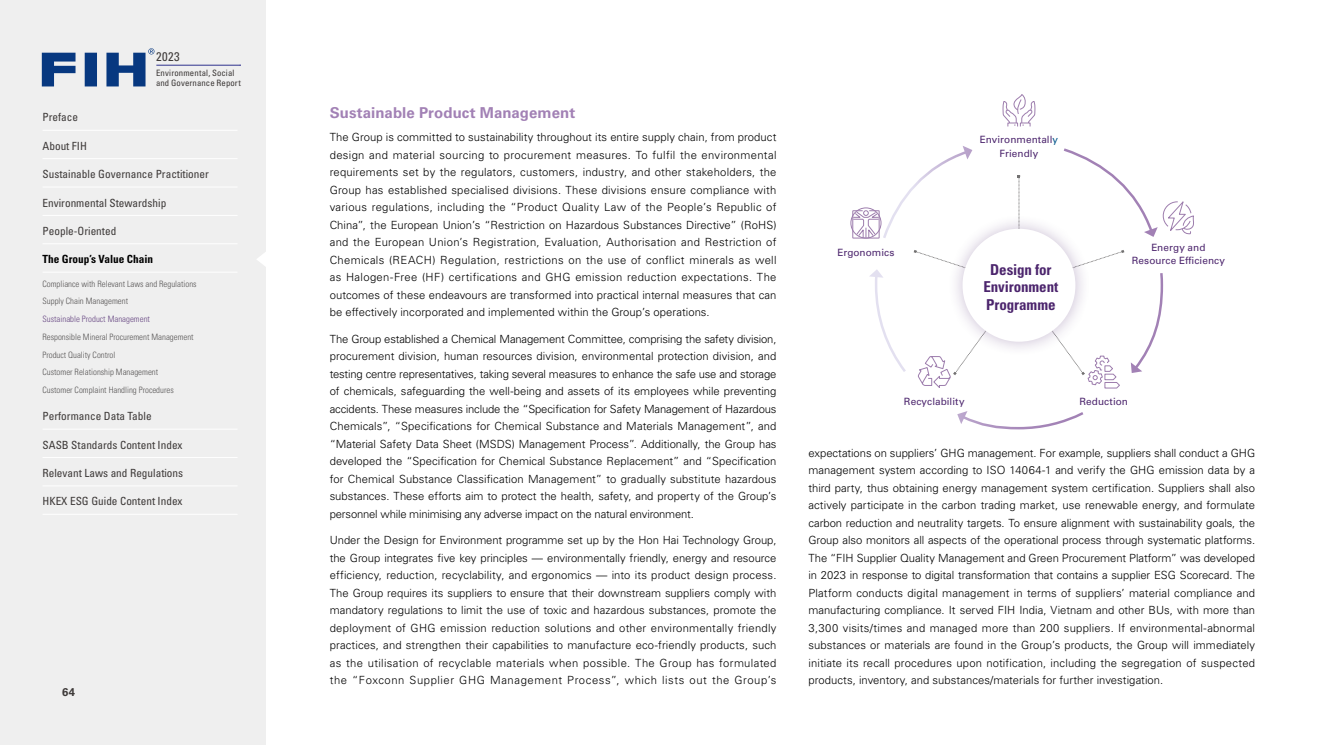
<style>
.page{position:relative;width:1319px;height:745px;background:#fff}
.page>*{position:absolute;margin:0;border:0;box-sizing:border-box;transform-origin:0 0}
.t1{font:700 condensed 15px/17.5px "Univers LT Pro";letter-spacing:-.005em;color:#4c256d;text-align:center}
.t2{font:700 15px "Univers LT Pro 65";letter-spacing:.005em;color:#a281b5}
.t3{font:condensed 12.5px "Univers LT Pro";color:#3e3a39}
.t4{font:300 11.25px/17.5px "Univers LT Pro 45";letter-spacing:.005em;color:#000;text-align:justify}
.t5{font:condensed 11.25px "Univers LT Pro";color:#3e3a39}
.t6{font:700 condensed 11.25px "Univers LT Pro";color:#000}
.t7{font:700 11.25px "Univers LT Pro 65";color:#3e3a39}
.t8{font:10px/13.1px "Univers LT Pro 55 Roman";letter-spacing:.005em;color:#4c256d;text-align:center}
.t9{font:300 condensed 8.75px "Univers LT Pro";color:#595757}
.t10{font:condensed 8.75px/10.5px "Univers LT Pro";letter-spacing:.01em;color:#3e3a39}
.t11{font:300 condensed 8.75px "Univers LT Pro";color:#694984}
.s1{color:#00558a}
</style>
<div class="page">
<div style="left:850px;top:207px;width:31px;height:31px;border:1px solid #9d7dad;border-radius:50%"></div>
<svg style="left:1002px;top:94px;width:33px;height:32px"></svg>
<svg style="left:957px;top:411px;width:127px;height:19px"></svg>
<svg style="left:852px;top:146px;width:342px;height:243px"></svg>
<div style="left:0;top:0;width:266px;height:744px;background:#efefef"></div>
<hr style="left:43px;top:130px;width:194px;height:1px;background:#fff">
<hr style="left:43px;top:187px;width:194px;height:1px;background:#fff">
<hr style="left:43px;top:215px;width:194px;height:1px;background:#fff">
<hr style="left:43px;top:158px;width:194px;height:1px;background:#fff">
<hr style="left:43px;top:243px;width:194px;height:1px;background:#fff">
<hr style="left:156px;top:65px;width:84px;height:1px;background:#2f318e">
<svg style="left:42px;top:48px;width:112px;height:38px"></svg>
<hr style="left:43px;top:513px;width:194px;height:1px;background:#fff">
<hr style="left:43px;top:485px;width:194px;height:1px;background:#fff">
<hr style="left:43px;top:457px;width:194px;height:1px;background:#fff">
<hr style="left:43px;top:428px;width:194px;height:1px;background:#fff">
<hr style="left:43px;top:272px;width:194px;height:1px;background:#fff">
<svg style="left:257px;top:252px;width:9px;height:14px"></svg>
<p class="t3" style="left:156px;top:49px;width:25px">2023</p>
<p class="t5" style="left:43px;top:110px;width:37px">Preface</p>
<p class="t5" style="left:43px;top:139px;width:46px">About FIH</p>
<p class="t10" style="left:156px;top:67px;width:86px">Environmental, Social and Governance Report</p>
<p class="t5" style="left:43px;top:167px;width:168px">Sustainable Governance Practitioner</p>
<p class="t5" style="left:43px;top:195px;width:125px">Environmental Stewardship</p>
<p class="t5" style="left:43px;top:224px;width:75px">People-Oriented</p>
<p class="t6" style="left:43px;top:252px;width:112px">The Group’s Value Chain</p>
<p class="t9" style="left:43px;top:277px;width:156px">Compliance with Relevant Laws and Regulations</p>
<p class="t9" style="left:43px;top:295px;width:87px">Supply Chain Management</p>
<p class="t11" style="left:43px;top:313px;width:109px">Sustainable Product Management</p>
<p class="t9" style="left:43px;top:331px;width:153px">Responsible Mineral Procurement Management</p>
<p class="t9" style="left:43px;top:348px;width:74px">Product Quality Control</p>
<p class="t9" style="left:43px;top:366px;width:117px">Customer Relationship Management</p>
<p class="t9" style="left:43px;top:384px;width:133px">Customer Complaint Handling Procedures</p>
<p class="t5" style="left:43px;top:409px;width:111px">Performance Data Table</p>
<p class="t5" style="left:43px;top:437px;width:142px">SASB Standards Content Index</p>
<p class="t5" style="left:43px;top:465px;width:142px">Relevant Laws and Regulations</p>
<p class="t5" style="left:43px;top:494px;width:142px">HKEX ESG Guide Content Index</p>
<p class="t7" style="left:62px;top:683px;width:15px">64</p>
<h1 class="t2" style="left:330px;top:102px;width:247px">Sustainable Product Management</h1>
<p class="t4" style="left:330px;top:128px;width:448px">The Group is committed to sustainability throughout its entire supply chain, from product design and material sourcing to procurement measures. To fulfil the environmental requirements set by the regulators, customers, industry, and other stakeholders, the Group has established specialised divisions. These divisions ensure compliance with various regulations, including the “Product Quality Law of the People’s Republic of China”, the European Union’s “Restriction on Hazardous Substances Directive” (RoHS) and the European Union’s Registration, Evaluation, Authorisation and Restriction of Chemicals (REACH) Regulation, restrictions on the use of conflict minerals as well as Halogen-Free (HF) certifications and GHG emission reduction expectations. The outcomes of these endeavours are transformed into practical internal measures that can be effectively incorporated and implemented within the Group’s operations.</p>
<p class="t4" style="left:330px;top:329px;width:448px">The Group established a Chemical Management Committee, comprising the safety division, procurement division, human resources division, environmental protection division, and testing centre representatives, taking several measures to enhance the safe use and storage of chemicals, safeguarding the well-being and assets of its employees while preventing accidents. These measures include the “Specification for Safety Management of Hazardous Chemicals”, “Specifications for Chemical Substance and Materials Management”, and “Material Safety Data Sheet (MSDS) Management Process”. Additionally, the Group has developed the “Specification for Chemical Substance Replacement” and “Specification for Chemical Substance Classification Management” to gradually substitute hazardous substances. These efforts aim to protect the health, safety, and property of the Group’s personnel while minimising any adverse impact on the natural environment.</p>
<p class="t4" style="left:330px;top:531px;width:448px">Under the Design for Environment programme set up by the Hon Hai Technology Group, the Group integrates five key principles — environmentally friendly, energy and resource efficiency, reduction, recyclability, and ergonomics — into its product design process.<br>The Group requires its suppliers to ensure that their downstream suppliers comply with mandatory regulations to limit the use of toxic and hazardous substances, promote the deployment of GHG emission reduction solutions and other environmentally friendly practices, and strengthen their capabilities to manufacture eco-friendly products, such as the utilisation of recyclable materials when possible. The Group has formulated the “Foxconn Supplier GHG Management Process”, which lists out the Group’s</p>
<p class="t8" style="left:979px;top:133px;width:80px">Environmentall<span class="s1">y<br></span>Friendly</p>
<p class="t8" style="left:837px;top:245px;width:59px">Ergonomics</p>
<h1 class="t1" style="left:983px;top:260px;width:76px">Design for<br>Environment<br>Programme</h1>
<p class="t8" style="left:1131px;top:240px;width:95px">Energy and<br>Resource Efficiency</p>
<p class="t8" style="left:903px;top:394px;width:62px">Recyclability</p>
<p class="t8" style="left:1079px;top:394px;width:50px">Reduction</p>
<p class="t4" style="left:808px;top:443px;width:448px">expectations on suppliers’ GHG management. For example, suppliers shall conduct a GHG management system according to ISO 14064-1 and verify the GHG emission data by a third party, thus obtaining energy management system certification. Suppliers shall also actively participate in the carbon trading market, use renewable energy, and formulate carbon reduction and neutrality targets. To ensure alignment with sustainability goals, the Group also monitors all aspects of the operational process through systematic platforms.<br>The “FIH Supplier Quality Management and Green Procurement Platform” was developed in 2023 in response to digital transformation that contains a supplier ESG Scorecard. The Platform conducts digital management in terms of suppliers’ material compliance and manufacturing compliance. It served FIH India, Vietnam and other BUs, with more than 3,300 visits/times and managed more than 200 suppliers. If environmental-abnormal substances or materials are found in the Group’s products, the Group will immediately initiate its recall procedures upon notification, including the segregation of suspected products, inventory, and substances/materials for further investigation.</p>
</div>
